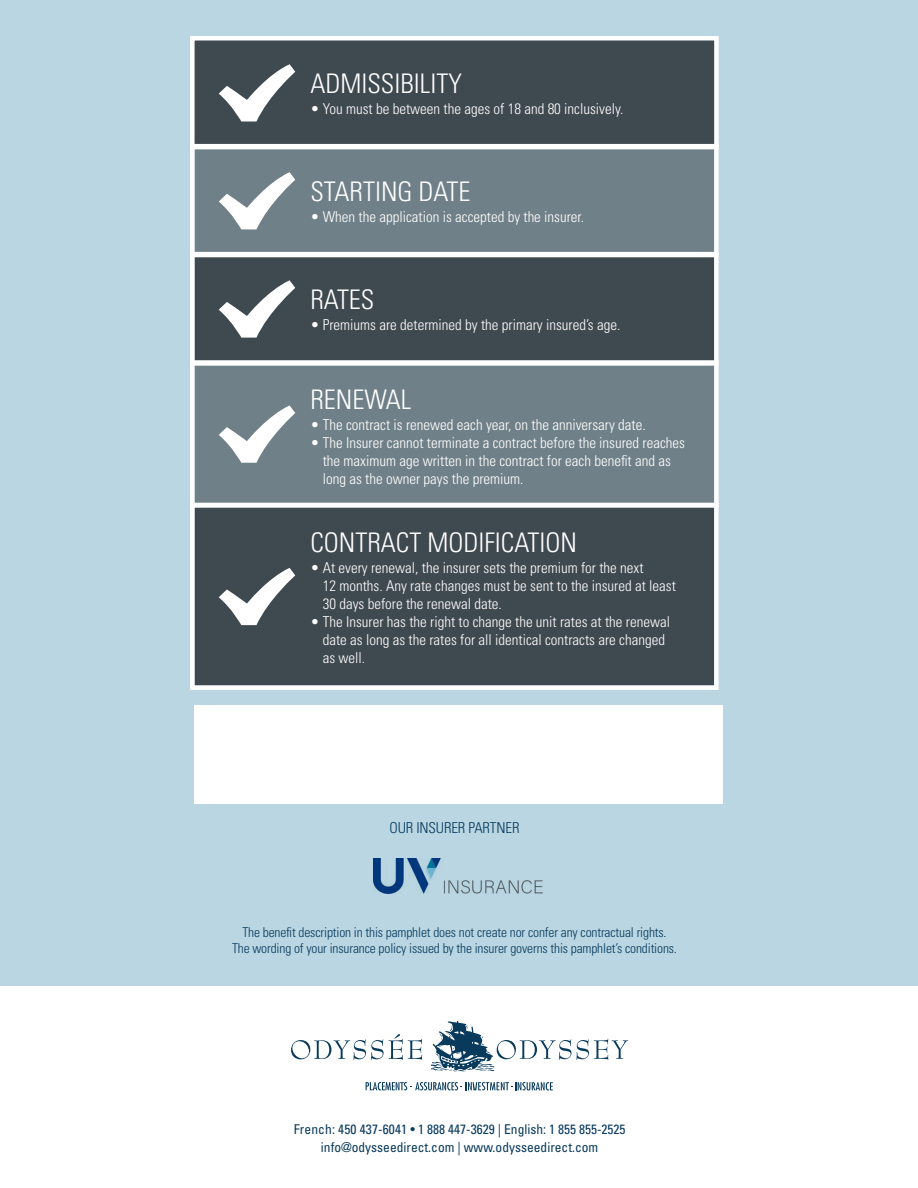
<style>
.page{position:relative;width:918px;height:1188px;background:#bad6e3}
.page>*{position:absolute;margin:0;border:0;box-sizing:border-box;transform-origin:0 0}
.Titre_de_paragraphe{font:300 condensed 27px "Univers";color:#fff}
.Texte_courant{font:300 condensed 15px/18px "Univers";color:#fff}
.Texte_courant-2{font:300 condensed 15px "Univers";letter-spacing:-.01em;color:#083a5c}
.Texte_courant-3{font:300 condensed 13.5px "Univers";letter-spacing:-.01em;color:#083a5c}
.t1{font:condensed 13.5px "Univers";color:#083a5c}
</style>
<div class="page">
<div style="left:192px;top:38px;width:524px;height:109px;background:#3f4950"></div>
<div style="left:190px;top:144px;width:529px;height:113px;background:#708088"></div>
<div style="left:190px;top:252px;width:529px;height:114px;background:#3f4950"></div>
<div style="left:190px;top:360px;width:529px;height:148px;background:#708088"></div>
<div style="left:190px;top:503px;width:529px;height:187px;background:#3f4950"></div>
<div style="left:190px;top:36px;width:529px;height:113px;border:4px solid #fff"></div>
<div style="left:190px;top:144px;width:529px;height:113px;border:4px solid #fff"></div>
<div style="left:190px;top:252px;width:529px;height:114px;border:4px solid #fff"></div>
<div style="left:190px;top:360px;width:529px;height:148px;border:4px solid #fff"></div>
<div style="left:190px;top:503px;width:529px;height:187px;border:4px solid #fff"></div>
<div style="left:0;top:986px;width:918px;height:202px;background:#fff"></div>
<svg style="left:219px;top:64px;width:76px;height:58px"></svg>
<svg style="left:219px;top:172px;width:76px;height:57px"></svg>
<svg style="left:219px;top:280px;width:76px;height:58px"></svg>
<svg style="left:219px;top:406px;width:76px;height:57px"></svg>
<svg style="left:219px;top:568px;width:76px;height:57px"></svg>
<div style="left:195px;top:705px;width:528px;height:99px;background:#fff"></div>
<svg style="left:291px;top:1034px;width:131px;height:26px"></svg>
<svg style="left:431px;top:1021px;width:197px;height:51px"></svg>
<svg style="left:366px;top:1082px;width:187px;height:9px"></svg>
<img style="left:373px;top:858px;width:170px;height:36px">
<p class="Titre_de_paragraphe" style="left:310px;top:67px;width:153px">ADMISSIBILITY</p>
<p class="Texte_courant" style="left:310px;top:100px;width:315px">• You must be between the ages of 18 and 80 inclusively.</p>
<p class="Titre_de_paragraphe" style="left:310px;top:175px;width:162px">STARTING DATE</p>
<p class="Texte_courant" style="left:310px;top:208px;width:275px">• When the application is accepted by the insurer.</p>
<p class="Titre_de_paragraphe" style="left:310px;top:283px;width:66px">RATES</p>
<p class="Texte_courant" style="left:310px;top:316px;width:312px">• Premiums are determined by the primary insured’s age.</p>
<p class="Titre_de_paragraphe" style="left:310px;top:383px;width:102px">RENEWAL</p>
<p class="Texte_courant" style="left:310px;top:416px;width:337px">• The contract is renewed each year, on the anniversary date.</p>
<p class="Texte_courant" style="left:323px;top:434px;width:364px;text-indent:-12px">• The Insurer cannot terminate a contract before the insured reaches the maximum age written in the contract for each benefit and as long as the owner pays the premium.</p>
<p class="Titre_de_paragraphe" style="left:310px;top:526px;width:268px">CONTRACT MODIFICATION</p>
<p class="Texte_courant" style="left:323px;top:558px;width:355px;text-indent:-12px">• At every renewal, the insurer sets the premium for the next<br>12 months. Any rate changes must be sent to the insured at least<br>30 days before the renewal date.</p>
<p class="Texte_courant" style="left:323px;top:612px;width:349px;text-indent:-12px">• The Insurer has the right to change the unit rates at the renewal date as long as the rates for all identical contracts are changed as well.</p>
<p class="Texte_courant-2" style="left:389px;top:819px;width:132px">OUR INSURER PARTNER</p>
<p class="Texte_courant-3" style="left:242px;top:924px;width:426px">The benefit description in this pamphlet does not create nor confer any contractual rights.</p>
<p class="Texte_courant-3" style="left:232px;top:940px;width:446px">The wording of your insurance policy issued by the insurer governs this pamphlet’s conditions.</p>
<p class="t1" style="left:294px;top:1121px;width:333px">French: 450 437-6041 • 1 888 447-3629 | English: 1 855 855-2525</p>
<p class="t1" style="left:321px;top:1139px;width:279px">info@odysseedirect.com | www.odysseedirect.com</p>
</div>
